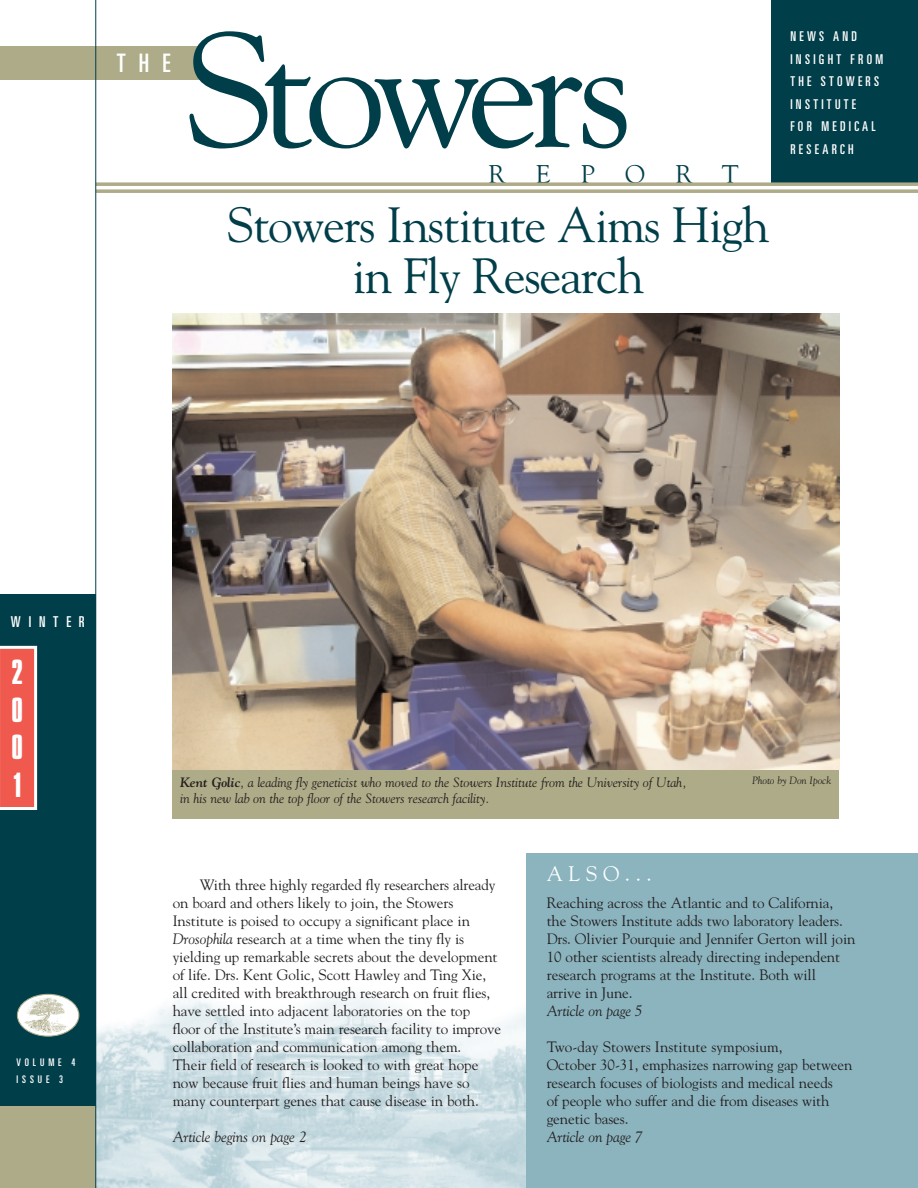
<style>
.page{position:relative;width:918px;height:1188px;background:#fff}
.page>*{position:absolute;margin:0;border:0;box-sizing:border-box;transform-origin:0 0}
.t1{font:161.85px "Goudy";letter-spacing:-.07em;color:#003e49}
.t2{font:49.35px/50.7px "Goudy";letter-spacing:-.025em;color:#003e49;text-align:center}
.t3{font:30px/37.5px "Compacta BT";color:#fff;text-align:justify}
.t4{font:25.5px "Goudy";letter-spacing:1.19em;color:#003e49}
.t5{font:ultra-condensed 25.5px "Univers";color:#fff}
.t6{font:21px "Goudy";color:#fff}
.t7{font:15px/18px "Goudy";letter-spacing:-.005em;color:#231f20}
.t8{font:italic 15px "Goudy";letter-spacing:-.005em;color:#231f20}
.t9{font:ultra-condensed 15px "Univers";letter-spacing:.52em;color:#fff}
.t10{font:italic 13.5px/16.5px "Goudy";letter-spacing:-.005em;color:#231f20}
.t11{font:ultra-condensed 13.5px/22.5px "Univers";letter-spacing:.245em;color:#fff}
.t12{font:italic 10.5px "Goudy";letter-spacing:-.005em;color:#231f20}
.t13{font:ultra-condensed 10.5px/16.5px "Univers";letter-spacing:.37em;color:#fff}
.s1{font-weight:700}
.s2{font-style:italic}
</style>
<div class="page">
<img style="left:96px;top:983px;width:430px;height:205px">
<div style="left:771px;top:0;width:147px;height:185px;background:#003e49"></div>
<div style="left:0;top:1104px;width:96px;height:84px;background:#aeab88"></div>
<div style="left:173px;top:769px;width:666px;height:50px;background:#aeab88"></div>
<div style="left:0;top:594px;width:96px;height:511px;background:#003e49"></div>
<div style="left:0;top:46px;width:201px;height:34px;background:#aeab88"></div>
<svg style="left:17px;top:994px;width:62px;height:43px"></svg>
<img style="left:24px;top:997px;width:45px;height:37px">
<svg style="left:96px;top:182px;width:822px;height:4px;background:#b2b192"></svg>
<svg style="left:96px;top:189px;width:822px;height:4px;background:#b7b496"></svg>
<hr style="left:95px;top:0;width:1px;height:1188px;background:#003e49">
<div style="left:526px;top:853px;width:392px;height:335px;background:#8bb4be"></div>
<img style="left:173px;top:313px;width:666px;height:456px">
<svg style="left:0;top:646px;width:37px;height:164px;background:#f16b61"></svg>
<h3 class="t5" style="left:117px;top:54px;width:55px">THE</h3>
<h1 class="t1" style="left:184px;top:26px;width:449px">Stowers</h1>
<h3 class="t4" style="left:489px;top:164px;width:252px">REPORT</h3>
<h2 class="t2" style="left:227px;top:204px;width:544px">Stowers Institute Aims High in Fly Research</h2>
<p class="t11" style="left:790px;top:27px;width:94px">NEWS AND<br>INSIGHT FROM<br>THE STOWERS<br>INSTITUTE<br>FOR MEDICAL<br>RESEARCH</p>
<p class="t9" style="left:11px;top:616px;width:75px">WINTER</p>
<h3 class="t3" style="left:11px;top:656px;width:13px">2<br>0<br>0<br>1</h3>
<p class="t13" style="left:17px;top:1055px;width:60px">VOLUME 4<br>ISSUE 3</p>
<p class="t10" style="left:180px;top:775px;width:508px"><span class="s1">Kent Golic</span>, a leading fly geneticist who moved to the Stowers Institute from the University of Utah, in his new lab on the top floor of the Stowers research facility.</p>
<p class="t12" style="left:752px;top:776px;width:80px">Photo by Don Ipock</p>
<p class="t7" style="left:173px;top:877px;width:330px;text-indent:27px">With three highly regarded fly researchers already on board and others likely to join, the Stowers Institute is poised to occupy a significant place in <span class="s2">Drosophila</span> research at a time when the tiny fly is yielding up remarkable secrets about the development of life. Drs. Kent Golic, Scott Hawley and Ting Xie, all credited with breakthrough research on fruit flies, have settled into adjacent laboratories on the top floor of the Institute’s main research facility to improve collaboration and communication among them.<br>Their field of research is looked to with great hope now because fruit flies and human beings have so many counterpart genes that cause disease in both.</p>
<p class="t8" style="left:173px;top:1131px;width:135px">Article begins on page 2</p>
<h3 class="t6" style="left:547px;top:865px;width:107px">A L S O . . .</h3>
<p class="t7" style="left:547px;top:895px;width:310px">Reaching across the Atlantic and to California, the Stowers Institute adds two laboratory leaders.<br>Drs. Olivier Pourquie and Jennifer Gerton will join 10 other scientists already directing independent research programs at the Institute. Both will<br>arrive in June.</p>
<p class="t8" style="left:547px;top:1005px;width:98px">Article on page 5</p>
<p class="t7" style="left:547px;top:1039px;width:307px">Two-day Stowers Institute symposium,<br>October 30-31, emphasizes narrowing gap between research focuses of biologists and medical needs<br>of people who suffer and die from diseases with genetic bases.</p>
<p class="t8" style="left:547px;top:1131px;width:98px">Article on page 7</p>
</div>
